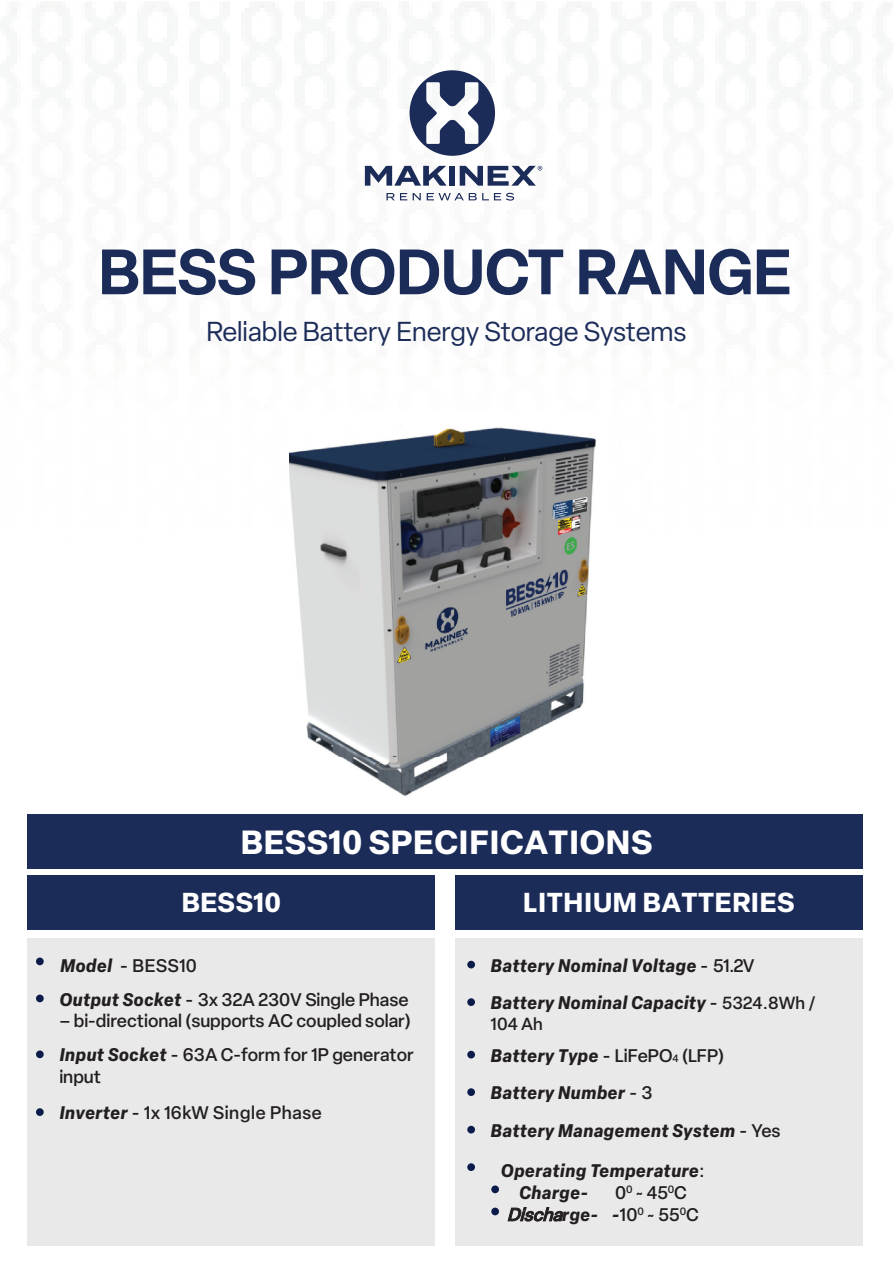
<style>
.page{position:relative;width:893px;height:1263px;background:#fff}
.page>*{position:absolute;margin:0;border:0;box-sizing:border-box;transform-origin:0 0}
.t1{font:600 63px "Elza";color:#1c2c59}
.t2{font:700 33px "Elza Text Trial";color:#fff}
.t3{font:27px "Elza";color:#1c2c59}
.t4{font:700 27px "Elza Text Trial";color:#fff}
.t5{font:italic 700 18px/37.5px "Elza Text Trial";color:#231f20}
.t6{font:500 18px/33.9px "Elza";color:#231f20}
.t7{font:500 18px/36.2px "Elza Text Trial";color:#231f20}
.t8{font:500 17.25px "Elza";color:#231f20}
.s1{font-family:"Elza Text Trial";font-weight:700;font-style:italic}
.s2{font-family:"Elza Text Trial"}
.s3{font-family:"Elza"}
.s4{font-weight:700;font-style:italic}
.s5{font-weight:500;font-style:normal}
.s6{font-family:"Elza";font-weight:500;font-style:normal}
.s7{font-family:"Elza";font-weight:500;font-style:normal;font-size:17.25px}
.s8{font-family:"Elza";font-weight:500;font-style:normal;font-size:10.5px}
.s9{font-style:italic}
</style>
<div class="page">
<svg style="left:410px;top:70px;width:85px;height:86px"></svg>
<svg style="left:365px;top:166px;width:82px;height:20px"></svg>
<div style="left:449px;top:166px;width:6px;height:20px;background:#1c2c59"></div>
<svg style="left:460px;top:166px;width:82px;height:20px"></svg>
<svg style="left:386px;top:193px;width:21px;height:7px"></svg>
<svg style="left:413px;top:193px;width:8px;height:7px"></svg>
<svg style="left:427px;top:193px;width:87px;height:8px"></svg>
<div style="left:28px;top:815px;width:835px;height:54px;background:#1c2c59"></div>
<div style="left:28px;top:876px;width:407px;height:54px;background:#1c2c59"></div>
<div style="left:28px;top:938px;width:407px;height:308px;background:#e9e9e9"></div>
<div style="left:456px;top:876px;width:407px;height:54px;background:#1c2c59"></div>
<div style="left:456px;top:938px;width:407px;height:308px;background:#e9e9e9"></div>
<img style="left:289px;top:427px;width:308px;height:370px">
<div style="left:36px;top:957px;width:8px;height:8px;background:#0b1c4a;border-radius:50%"></div>
<div style="left:36px;top:994px;width:8px;height:8px;background:#0b1c4a;border-radius:50%"></div>
<div style="left:36px;top:1050px;width:8px;height:8px;background:#0b1c4a;border-radius:50%"></div>
<div style="left:36px;top:1108px;width:8px;height:8px;background:#0b1c4a;border-radius:50%"></div>
<div style="left:467px;top:961px;width:8px;height:7px;background:#0b1c4a;border-radius:50%"></div>
<div style="left:467px;top:1163px;width:8px;height:8px;background:#0b1c4a;border-radius:50%"></div>
<div style="left:491px;top:1185px;width:8px;height:8px;background:#0b1c4a;border-radius:50%"></div>
<div style="left:491px;top:1207px;width:8px;height:8px;background:#0b1c4a;border-radius:50%"></div>
<div style="left:467px;top:1126px;width:8px;height:7px;background:#0b1c4a;border-radius:50%"></div>
<div style="left:467px;top:1088px;width:8px;height:8px;background:#0b1c4a;border-radius:50%"></div>
<div style="left:467px;top:1051px;width:8px;height:7px;background:#0b1c4a;border-radius:50%"></div>
<div style="left:467px;top:998px;width:8px;height:8px;background:#0b1c4a;border-radius:50%"></div>
<p class="t1" style="left:99px;top:227px;width:694px">BESS PRODUCT RANGE</p>
<p class="t3" style="left:206px;top:313px;width:482px">Reliable Battery Energy Storage Systems</p>
<h2 class="t2" style="left:241px;top:817px;width:414px">BESS10 SPECIFICATIONS</h2>
<h3 class="t4" style="left:523px;top:882px;width:273px">LITHIUM BATTERIES</h3>
<h3 class="t4" style="left:181px;top:882px;width:101px">BESS10</h3>
<p class="t6" style="left:59px;top:948px;width:351px"><span class="s1">Model</span> <span class="s2">- BESS10<br></span><span class="s1">Output Socket</span> <span class="s2">-</span> 3x 32A 230V Single Phase</p>
<p class="t6" style="left:59px;top:1003px;width:356px;line-height:34.3px">– bi-directional (supports AC coupled solar)<br><span class="s1">Input Socket</span> <span class="s2">-</span> 63A C-form for 1P generator</p>
<p class="t7" style="left:59px;top:1057px;width:264px"><span class="s3">input<br></span><span class="s4">Inverter</span> - 1x 16kW Single Phase</p>
<p class="t5" style="left:491px;top:946px;width:327px">Battery Nominal Voltage <span class="s5">-</span> <span class="s6">51.2V<br></span>Battery Nominal Capacity <span class="s5">-</span> <span class="s7">5324.8Wh /</span></p>
<p class="t8" style="left:491px;top:1012px;width:54px">104 Ah</p>
<p class="t5" style="left:491px;top:1036px;width:291px">Battery Type <span class="s5">-</span> <span class="s6">LiFePO</span><span class="s8">4</span> <span class="s6">(LFP)<br></span>Battery Number <span class="s5">-</span> <span class="s6">3<br></span>Battery Management System <span class="s5">-</span> <span class="s6">Yes</span></p>
<p class="t5" style="left:519px;top:1159px;width:187px;line-height:22px;text-indent:-18px">Operating Temperature<span class="s6">:<br></span>Charge-</p>
<p class="t6" style="left:507px;top:1181px;width:193px;line-height:22px;text-indent:108px">0<sup>0</sup> ~ 45<sup>0</sup>C<br><span class="s9">Discha</span><span class="s1">rge- -</span>10<sup>0</sup> ~ 55<sup>0</sup>C</p>
</div>
